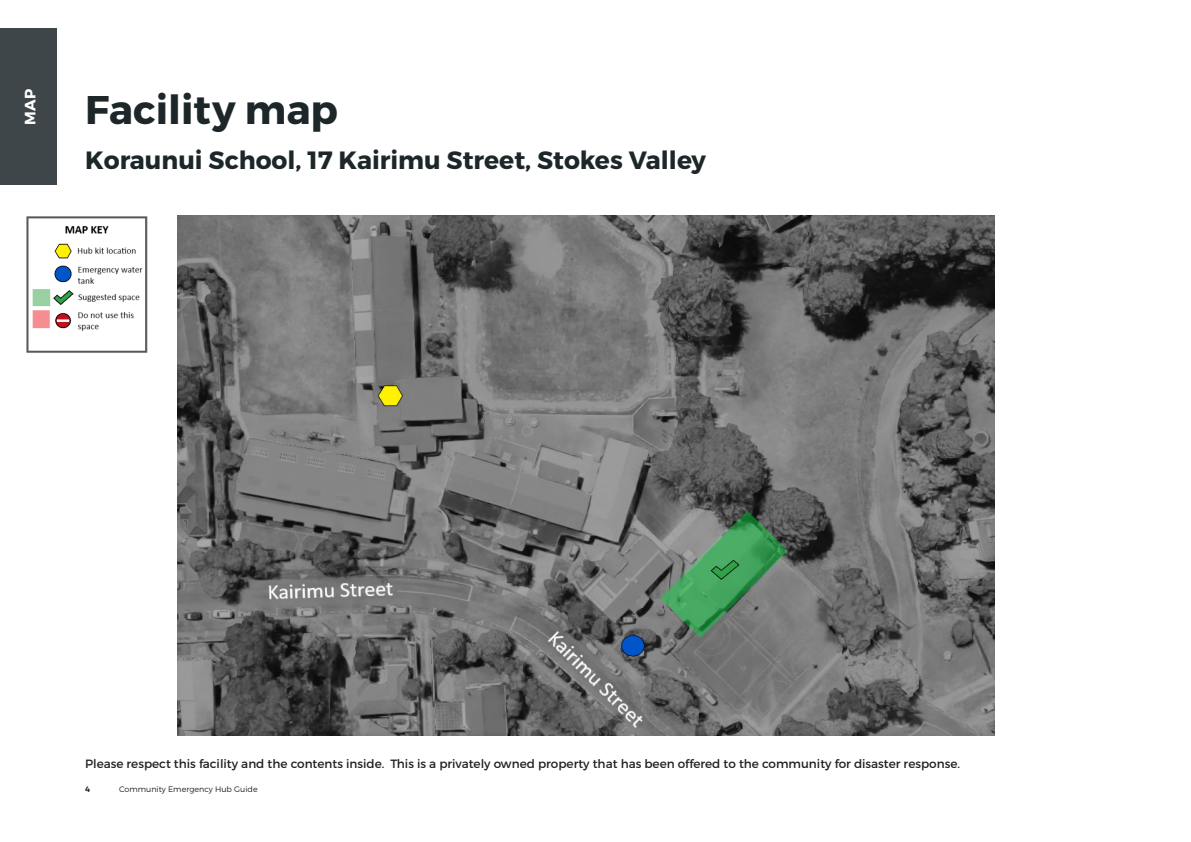
<style>
.page{position:relative;width:1191px;height:842px;background:#fff}
.page>*{position:absolute;margin:0;border:0;box-sizing:border-box;transform-origin:0 0}
.Heading_1{font:700 40px "Montserrat";color:#1d2629}
.Heading_2_-_section{font:700 25px "Montserrat";color:#1d2629}
.Heading_2{font:700 15px "Montserrat";color:#fff}
.Body{font:12px "Montserrat";color:#231f20}
.t1{font:300 8px "Montserrat";color:#231f20}
.t2{font:600 8px "Montserrat";color:#231f20}
</style>
<div class="page">
<img style="left:26px;top:216px;width:122px;height:137px">
<div style="left:0;top:28px;width:57px;height:157px;background:#3e4649"></div>
<img style="left:177px;top:215px;width:818px;height:521px">
<p class="Heading_2" style="left:21px;top:125px;width:37px;rotate:-90deg">MAP</p>
<p class="Heading_1" style="left:85px;top:85px;width:254px">Facility map</p>
<p class="Heading_2_-_section" style="left:85px;top:145px;width:622px">Koraunui School, 17 Kairimu Street, Stokes Valley</p>
<p class="Body" style="left:85px;top:756px;width:876px">Please respect this facility and the contents inside. This is a privately owned property that has been offered to the community for disaster response.</p>
<p class="t2" style="left:85px;top:784px;width:6px">4</p>
<p class="t1" style="left:119px;top:785px;width:140px">Community Emergency Hub Guide</p>
</div>
